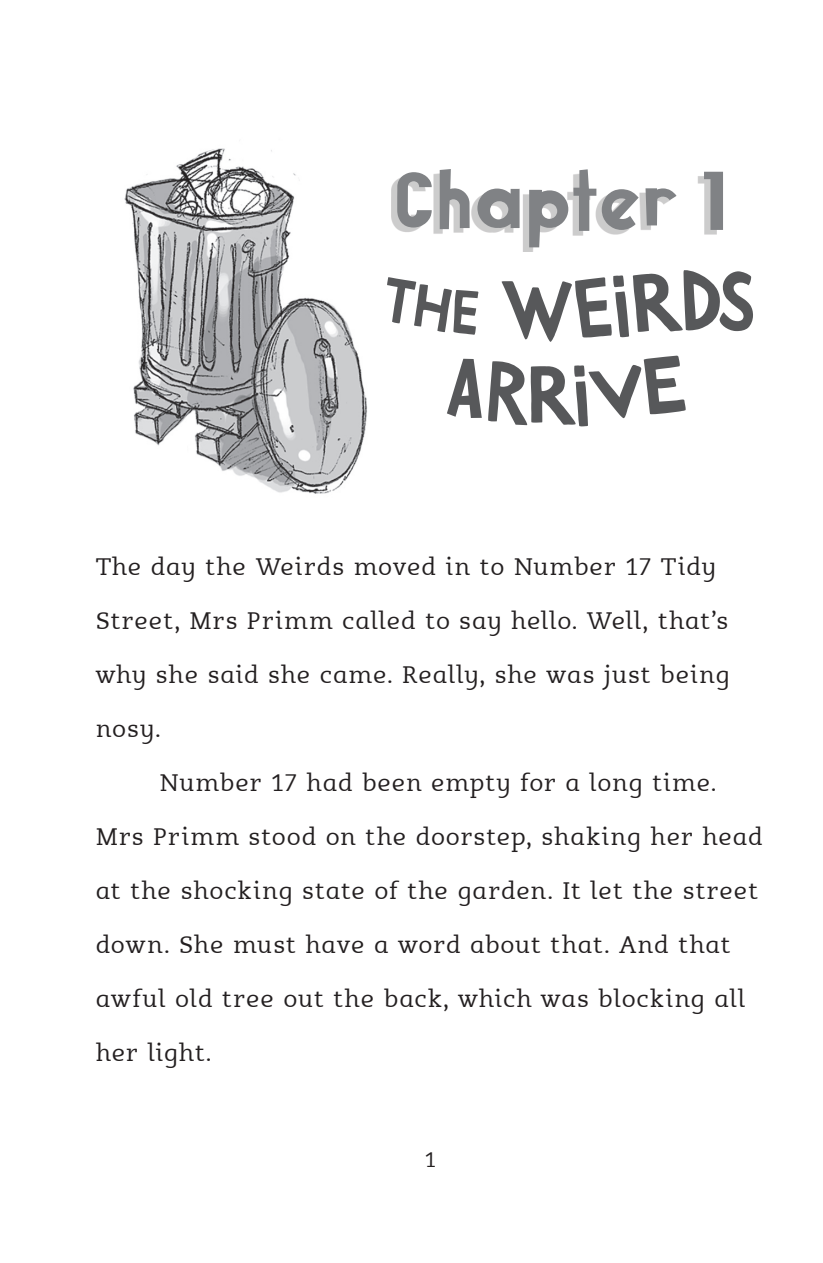
<style>
.page{position:relative;width:823px;height:1263px;background:#fff}
.page>*{position:absolute;margin:0;border:0;box-sizing:border-box;transform-origin:0 0}
.t1{font:700 109.12px "Superfruit";letter-spacing:.025em;color:#808285}
.t2{font:28.12px/54px "Barrington Stoke Roman";letter-spacing:.02em;color:#231f20}
.t3{font:24.75px "Barrington Stoke Roman";color:#231f20}
</style>
<div class="page">
<img style="left:124px;top:148px;width:243px;height:346px">
<div style="left:391px;top:173px;width:325px;height:79px;background:#231f20;opacity:.23"></div>
<h1 class="t1" style="left:397px;top:144px;width:333px">Chapter 1</h1>
<p class="t2" style="left:96px;top:541px;width:636px">The day the Weirds moved in to Number 17 Tidy Street, Mrs Primm called to say hello. Well, that’s why she said she came. Really, she was just being nosy.</p>
<p class="t2" style="left:96px;top:757px;width:668px;text-indent:64px">Number 17 had been empty for a long time.<br>Mrs Primm stood on the doorstep, shaking her head at the shocking state of the garden. It let the street down. She must have a word about that. And that awful old tree out the back, which was blocking all her light.</p>
<p class="t3" style="left:425px;top:1148px;width:13px">1</p>
</div>
